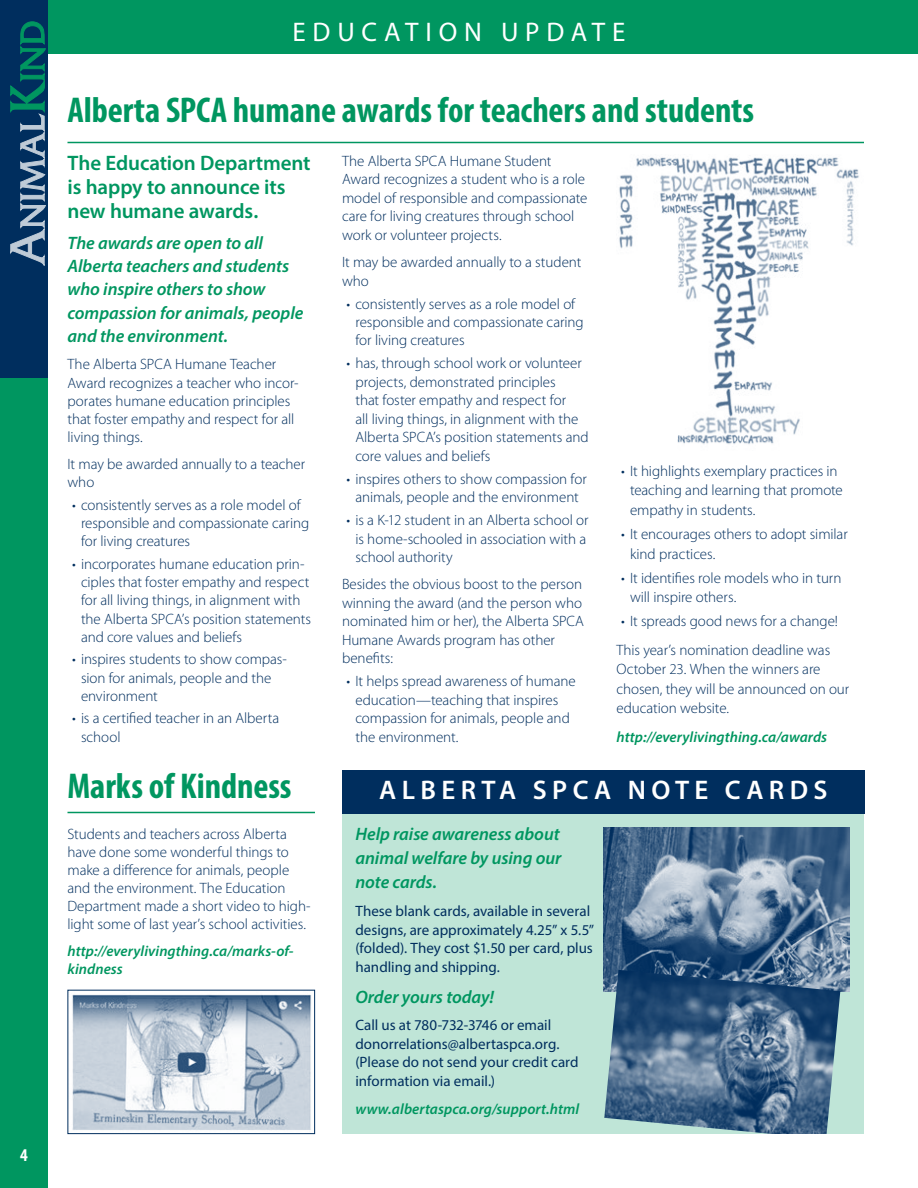
<style>
.page{position:relative;width:918px;height:1188px;background:#fff}
.page>*{position:absolute;margin:0;border:0;box-sizing:border-box;transform-origin:0 0}
.t1{font:700 condensed 36px "Myriad Pro";letter-spacing:-.005em;color:#009660}
.t2{font:600 27px "Myriad Pro";letter-spacing:.2em;color:#fff}
.t3{font:27px "Myriad Pro";letter-spacing:.25em;color:#fff}
.t4{font:600 21px/24.2px "Myriad Pro";letter-spacing:-.005em;color:#009660}
.t5{font:italic 600 18px/23.4px "Myriad Pro";letter-spacing:-.005em;color:#009660}
.t6{font:700 condensed 18px "Myriad Pro";color:#fff}
.t7{font:300 15px/18.5px "Myriad Pro";letter-spacing:-.005em;color:#002e5e}
.t8{font:15px/18.6px "Myriad Pro";color:#002e5e}
.t9{font:italic 600 15px/18px "Myriad Pro";letter-spacing:.005em;color:#009660}
</style>
<div class="page">
<div style="left:34px;top:0;width:884px;height:54px;background:#009660"></div>
<div style="left:0;top:324px;width:47px;height:864px;background:#009660"></div>
<div style="left:0;top:0;width:47px;height:378px;background:#002e5e"></div>
<svg style="left:10px;top:21px;width:36px;height:245px"></svg>
<hr style="left:68px;top:812px;width:247px;height:1px;background:#009660">
<img style="left:72px;top:994px;width:239px;height:136px">
<div style="left:68px;top:990px;width:247px;height:144px;border:1px solid #002e5e"></div>
<hr style="left:68px;top:142px;width:796px;height:1px;background:#009660">
<img style="left:619px;top:157px;width:240px;height:287px">
<div style="left:342px;top:813px;width:522px;height:321px;background:#bfe5d7"></div>
<div style="left:342px;top:770px;width:522px;height:43px;background:#002e5e"></div>
<img style="left:603px;top:828px;width:246px;height:164px">
<img style="left:604px;top:970px;width:236px;height:164px">
<p class="t6" style="left:20px;top:1148px;width:9px">4</p>
<h2 class="t3" style="left:293px;top:21px;width:334px">EDUCATION UPDATE</h2>
<h1 class="t1" style="left:68px;top:96px;width:688px">Alberta SPCA humane awards for teachers and students</h1>
<h3 class="t4" style="left:68px;top:153px;width:245px">The Education Department is happy to announce its new humane awards.</h3>
<p class="t5" style="left:68px;top:232px;width:237px">The awards are open to all<br>Alberta teachers and students who inspire others to show compassion for animals, people and the environment.</p>
<p class="t7" style="left:68px;top:356px;width:232px">The Alberta SPCA Humane Teacher<br>Award recognizes a teacher who incor&shy;porates humane education principles that foster empathy and respect for all living things.</p>
<p class="t7" style="left:68px;top:456px;width:239px">It may be awarded annually to a teacher who</p>
<p class="t7" style="left:81px;top:497px;width:230px;text-indent:-9px">• consistently serves as a role model of responsible and compassionate caring for living creatures</p>
<p class="t7" style="left:81px;top:556px;width:232px;text-indent:-9px">• incorporates humane education prin&shy;ciples that foster empathy and respect for all living things, in alignment with the Alberta SPCA’s position statements and core values and beliefs</p>
<p class="t7" style="left:81px;top:651px;width:207px;text-indent:-9px">• inspires students to show compas&shy;sion for animals, people and the environment</p>
<p class="t7" style="left:81px;top:710px;width:200px;text-indent:-9px">• is a certified teacher in an Alberta school</p>
<p class="t7" style="left:342px;top:153px;width:247px">The Alberta SPCA Humane Student Award recognizes a student who is a role model of responsible and compassionate care for living creatures through school work or volunteer projects.</p>
<p class="t7" style="left:342px;top:254px;width:241px">It may be awarded annually to a student who</p>
<p class="t7" style="left:356px;top:295px;width:230px;text-indent:-9px">• consistently serves as a role model of responsible and compassionate caring for living creatures</p>
<p class="t7" style="left:356px;top:355px;width:235px;text-indent:-9px">• has, through school work or volunteer projects, demonstrated principles<br>that foster empathy and respect for<br>all living things, in alignment with the Alberta SPCA’s position statements and core values and beliefs</p>
<p class="t7" style="left:346px;top:471px;width:242px;text-align:center">• inspires others to show compassion for animals, people and the environment</p>
<p class="t7" style="left:356px;top:512px;width:235px;text-indent:-9px">• is a K-12 student in an Alberta school or is home-schooled in association with a school authority</p>
<p class="t7" style="left:342px;top:576px;width:244px">Besides the obvious boost to the person winning the award (and the person who nominated him or her), the Alberta SPCA<br>Humane Awards program has other benefits:</p>
<p class="t7" style="left:356px;top:673px;width:222px;text-indent:-9px">• It helps spread awareness of humane education—teaching that inspires compassion for animals, people and the environment.</p>
<p class="t7" style="left:630px;top:462px;width:214px;line-height:19.5px;text-indent:-9px">• It highlights exemplary practices in teaching and learning that promote empathy in students.</p>
<p class="t7" style="left:630px;top:525px;width:219px;line-height:19.5px;text-indent:-9px">• It encourages others to adopt similar kind practices.</p>
<p class="t7" style="left:630px;top:569px;width:213px;line-height:19.5px;text-indent:-9px">• It identifies role models who in turn will inspire others.</p>
<p class="t7" style="left:616px;top:608px;width:223px;line-height:28.5px;text-align:center">• It spreads good news for a change!<br>This year’s nomination deadline was</p>
<p class="t7" style="left:616px;top:660px;width:234px;line-height:19.5px">October 23. When the winners are chosen, they will be announced on our education website.</p>
<p class="t9" style="left:616px;top:729px;width:212px">http://everylivingthing.ca/awards</p>
<h1 class="t1" style="left:68px;top:773px;width:226px">Marks of Kindness</h1>
<p class="t7" style="left:68px;top:826px;width:245px;line-height:18px">Students and teachers across Alberta have done some wonderful things to make a difference for animals, people and the environment. The Education Department made a short video to high&shy;light some of last year’s school activities.</p>
<p class="t9" style="left:68px;top:943px;width:228px">http://everylivingthing.ca/marks-of&shy;kindness</p>
<h2 class="t2" style="left:379px;top:780px;width:450px">ALBERTA SPCA NOTE CARDS</h2>
<p class="t5" style="left:356px;top:824px;width:208px;line-height:23.9px;text-align:justify">Help raise awareness about animal welfare by using our note cards.</p>
<p class="t8" style="left:356px;top:903px;width:240px">These blank cards, available in several designs, are approximately 4.25” x 5.5” (folded). They cost $1.50 per card, plus handling and shipping.</p>
<p class="t5" style="left:356px;top:986px;width:140px">Order yours today!</p>
<p class="t8" style="left:356px;top:1017px;width:225px">Call us at 780-732-3746 or email donorrelations@albertaspca.org. (Please do not send your credit card information via email.)</p>
<p class="t9" style="left:356px;top:1101px;width:225px">www.albertaspca.org/support.html</p>
</div>
